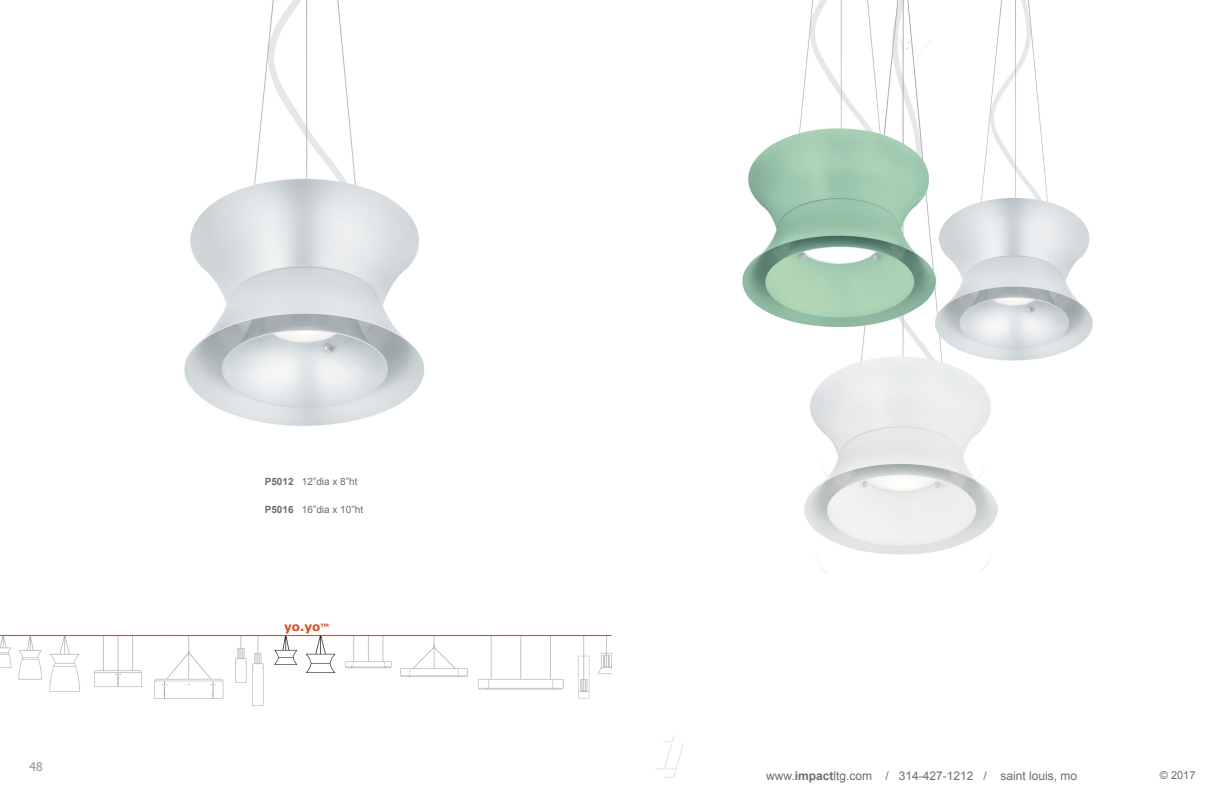
<style>
.page{position:relative;width:1224px;height:792px;background:#fff}
.page>*{position:absolute;margin:0;border:0;box-sizing:border-box;transform-origin:0 0}
.t1{font:700 12px "Tahoma";color:#d64f28}
.t2{font:12px "Arial";color:#6d6e71}
.t3{font:700 12px "Verdana";color:#d64f28}
.t4{font:12px "Tahoma";color:#939598}
.t5{font:11px "Arial";color:#6d6e71}
.t6{font:10px "Arial";color:#6d6e71}
.s1{font-weight:700}
.s2{font-family:"Tahoma";font-size:10px}
</style>
<div class="page">
<svg style="left:0;top:635px;width:288px;height:71px"></svg>
<img style="left:184px;top:0;width:241px;height:426px">
<svg style="left:655px;top:735px;width:29px;height:43px"></svg>
<img style="left:742px;top:0;width:351px;height:572px">
<p class="t6" style="left:265px;top:475px;width:94px"><span class="s1">P5012</span> 12”dia x 8”ht</p>
<p class="t6" style="left:265px;top:503px;width:100px"><span class="s1">P5016</span> 16”dia x 10”ht</p>
<p class="t3" style="left:284px;top:618px;width:47px">yo.yo<span class="s2">™</span></p>
<p class="t1" style="left:0;top:621px;width:613px">________________________________________________________________________________</p>
<p class="t4" style="left:30px;top:758px;width:15px">48</p>
<p class="t2" style="left:766px;top:768px;width:312px">www.<span class="s1">impact</span>ltg.com / 314-427-1212 / saint louis, mo</p>
<p class="t5" style="left:1160px;top:768px;width:37px">© 2017</p>
</div>
